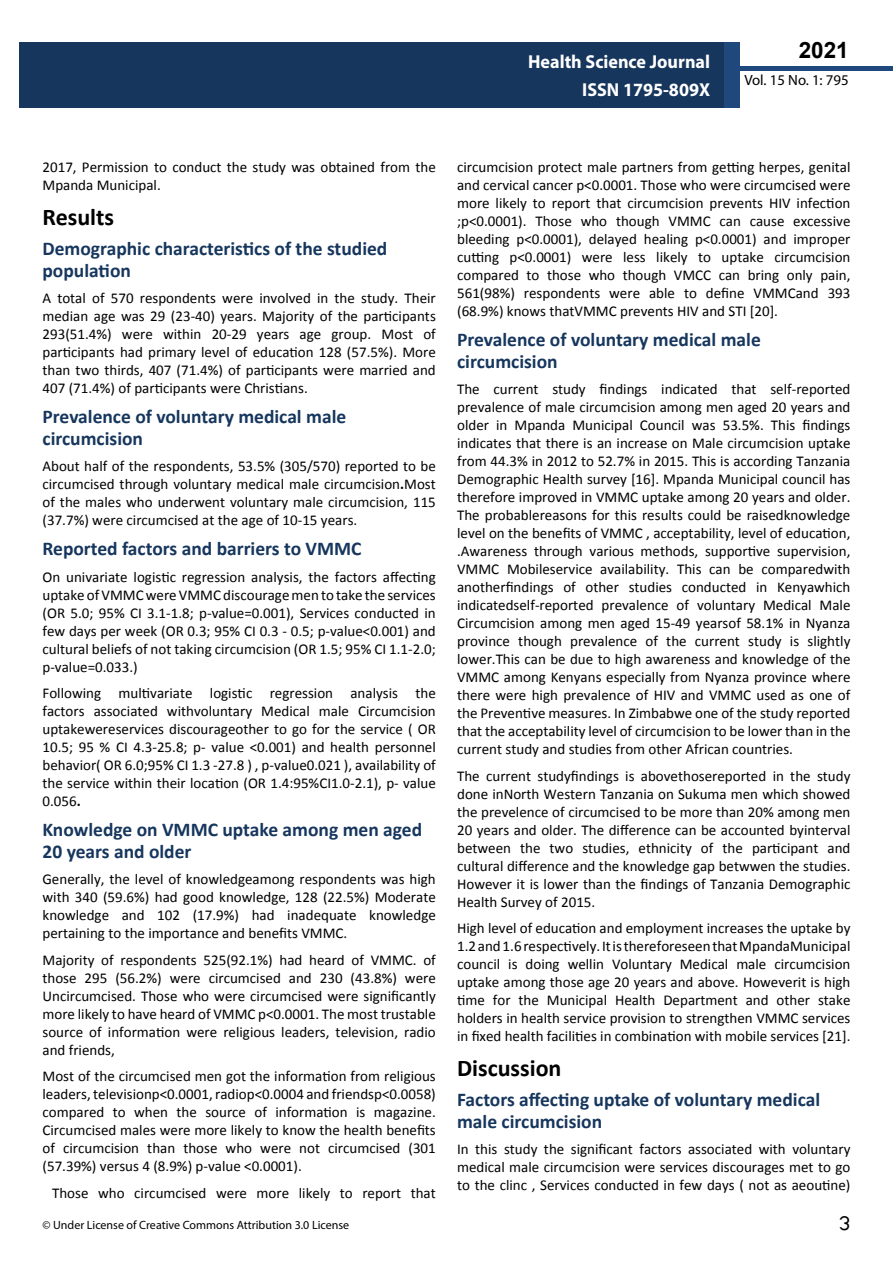
<style>
.page{position:relative;width:893px;height:1263px;background:#fff}
.page>*{position:absolute;margin:0;border:0;box-sizing:border-box;transform-origin:0 0}
.t1{font:25.5px "Tunga";color:#000}
.t2{font:700 24px "Calibri";color:#000}
.t3{font:700 22.5px "Arial";color:#000}
.t4{font:700 19.5px/21.5px "Calibri";color:#16365d}
.t5{font:700 18.75px/27.2px "Myriad Pro";color:#fff;text-align:right;scale:.96 1}
.t6{font:15px/18px "Calibri";color:#000;text-align:justify}
.t7{font:14.85px "Myriad Pro";color:#000}
.t8{font:12px "Myriad Pro";color:#000}
.s1{font-weight:700}
</style>
<div class="page">
<div style="left:722px;top:66px;width:171px;height:5px;background:#1f497d"></div>
<div style="left:19px;top:42px;width:706px;height:66px;background:#16365d"></div>
<div style="left:725px;top:42px;width:15px;height:66px;background:#1f497d"></div>
<p class="t5" style="left:528px;top:48px;width:191px">Health Science Journal<br>ISSN 1795-809X</p>
<h3 class="t3" style="left:799px;top:35px;width:52px">2021</h3>
<p class="t7" style="left:744px;top:71px;width:106px">Vol. 15 No. 1: 795</p>
<p class="t6" style="left:43px;top:158px;width:395px">2017, Permission to conduct the study was obtained from the<br>Mpanda Municipal.</p>
<h2 class="t2" style="left:43px;top:202px;width:73px">Results</h2>
<h3 class="t4" style="left:43px;top:238px;width:346px">Demographic characteristics of the studied population</h3>
<p class="t6" style="left:43px;top:289px;width:395px">A total of 570 respondents were involved in the study. Their median age was 29 (23-40) years. Majority of the participants 293(51.4%) were within 20-29 years age group. Most of participants had primary level of education 128 (57.5%). More than two thirds, 407 (71.4%) of participants were married and 407 (71.4%) of participants were Christians.</p>
<h3 class="t4" style="left:43px;top:406px;width:305px">Prevalence of voluntary medical male circumcision</h3>
<p class="t6" style="left:43px;top:457px;width:395px">About half of the respondents, 53.5% (305/570) reported to be circumcised through voluntary medical male circumcision<span class="s1">.</span>Most of the males who underwent voluntary male circumcision, 115 (37.7%) were circumcised at the age of 10-15 years.</p>
<h3 class="t4" style="left:43px;top:538px;width:320px">Reported factors and barriers to VMMC</h3>
<p class="t6" style="left:43px;top:568px;width:395px">On univariate logistic regression analysis, the factors affecting uptake of VMMC were VMMC discourage men to take the services (OR 5.0; 95% CI 3.1-1.8; p-value=0.001), Services conducted in few days per week (OR 0.3; 95% CI 0.3 - 0.5; p-value&lt;0.001) and cultural beliefs of not taking circumcision (OR 1.5; 95% CI 1.1-2.0; p-value=0.033.)</p>
<p class="t6" style="left:43px;top:684px;width:395px">Following multivariate logistic regression analysis the factors associated withvoluntary Medical male Circumcision uptakewereservices discourageother to go for the service ( OR 10.5; 95 % CI 4.3-25.8; p- value &lt;0.001) and health personnel behavior( OR 6.0;95% CI 1.3 -27.8 ) , p-value0.021 ), availability of the service within their location (OR 1.4:95%CI1.0-2.1), p- value 0.056<span class="s1">.</span></p>
<h3 class="t4" style="left:43px;top:819px;width:381px">Knowledge on VMMC uptake among men aged<br>20 years and older</h3>
<p class="t6" style="left:43px;top:870px;width:395px">Generally, the level of knowledgeamong respondents was high with 340 (59.6%) had good knowledge, 128 (22.5%) Moderate knowledge and 102 (17.9%) had inadequate knowledge pertaining to the importance and benefits VMMC.</p>
<p class="t6" style="left:43px;top:951px;width:395px">Majority of respondents 525(92.1%) had heard of VMMC. of those 295 (56.2%) were circumcised and 230 (43.8%) were Uncircumcised. Those who were circumcised were significantly more likely to have heard of VMMC p&lt;0.0001. The most trustable source of information were religious leaders, television, radio and friends,</p>
<p class="t6" style="left:43px;top:1067px;width:395px">Most of the circumcised men got the information from religious leaders, televisionp&lt;0.0001, radiop&lt;0.0004 and friendsp&lt;0.0058) compared to when the source of information is magazine.<br>Circumcised males were more likely to know the health benefits of circumcision than those who were not circumcised (301 (57.39%) versus 4 (8.9%) p-value &lt;0.0001).</p>
<p class="t6" style="left:52px;top:1184px;width:385px">Those who circumcised were more likely to report that</p>
<p class="t8" style="left:43px;top:1218px;width:308px">© Under License of Creative Commons Attribution 3.0 License</p>
<p class="t6" style="left:457px;top:158px;width:395px">circumcision protect male partners from getting herpes, genital and cervical cancer p&lt;0.0001. Those who were circumcised were more likely to report that circumcision prevents HIV infection ;p&lt;0.0001). Those who though VMMC can cause excessive bleeding p&lt;0.0001), delayed healing p&lt;0.0001) and improper cutting p&lt;0.0001) were less likely to uptake circumcision compared to those who though VMCC can bring only pain, 561(98%) respondents were able to define VMMCand 393 (68.9%) knows thatVMMC prevents HIV and STI [20].</p>
<h3 class="t4" style="left:457px;top:329px;width:305px">Prevalence of voluntary medical male circumcision</h3>
<p class="t6" style="left:457px;top:380px;width:395px">The current study findings indicated that self-reported prevalence of male circumcision among men aged 20 years and older in Mpanda Municipal Council was 53.5%. This findings indicates that there is an increase on Male circumcision uptake from 44.3% in 2012 to 52.7% in 2015. This is according Tanzania Demographic Health survey [16]. Mpanda Municipal council has therefore improved in VMMC uptake among 20 years and older.<br>The probablereasons for this results could be raisedknowledge level on the benefits of VMMC , acceptability, level of education, .Awareness through various methods, supportive supervision, VMMC Mobileservice availability. This can be comparedwith anotherfindings of other studies conducted in Kenyawhich indicatedself-reported prevalence of voluntary Medical Male Circumcision among men aged 15-49 yearsof 58.1% in Nyanza province though prevalence of the current study is slightly lower.This can be due to high awareness and knowledge of the VMMC among Kenyans especially from Nyanza province where there were high prevalence of HIV and VMMC used as one of the Preventive measures. In Zimbabwe one of the study reported that the acceptability level of circumcision to be lower than in the current study and studies from other African countries.</p>
<p class="t6" style="left:457px;top:767px;width:395px">The current studyfindings is abovethosereported in the study done inNorth Western Tanzania on Sukuma men which showed the prevelence of circumcised to be more than 20% among men 20 years and older. The difference can be accounted byinterval between the two studies, ethnicity of the participant and cultural difference and the knowledge gap betwwen the studies.<br>However it is lower than the findings of Tanzania Demographic Health Survey of 2015.</p>
<p class="t6" style="left:457px;top:919px;width:395px">High level of education and employment increases the uptake by 1.2 and 1.6 respectively. It is thereforeseen that MpandaMunicipal council is doing wellin Voluntary Medical male circumcision uptake among those age 20 years and above. Howeverit is high time for the Municipal Health Department and other stake holders in health service provision to strengthen VMMC services in fixed health facilities in combination with mobile services [21].</p>
<h2 class="t2" style="left:457px;top:1053px;width:106px">Discussion</h2>
<h3 class="t4" style="left:457px;top:1089px;width:365px">Factors affecting uptake of voluntary medical male circumcision</h3>
<p class="t6" style="left:457px;top:1140px;width:395px">In this study the significant factors associated with voluntary medical male circumcision were services discourages met to go to the clinc , Services conducted in few days ( not as aeoutine)</p>
<h1 class="t1" style="left:839px;top:1206px;width:13px">3</h1>
</div>
